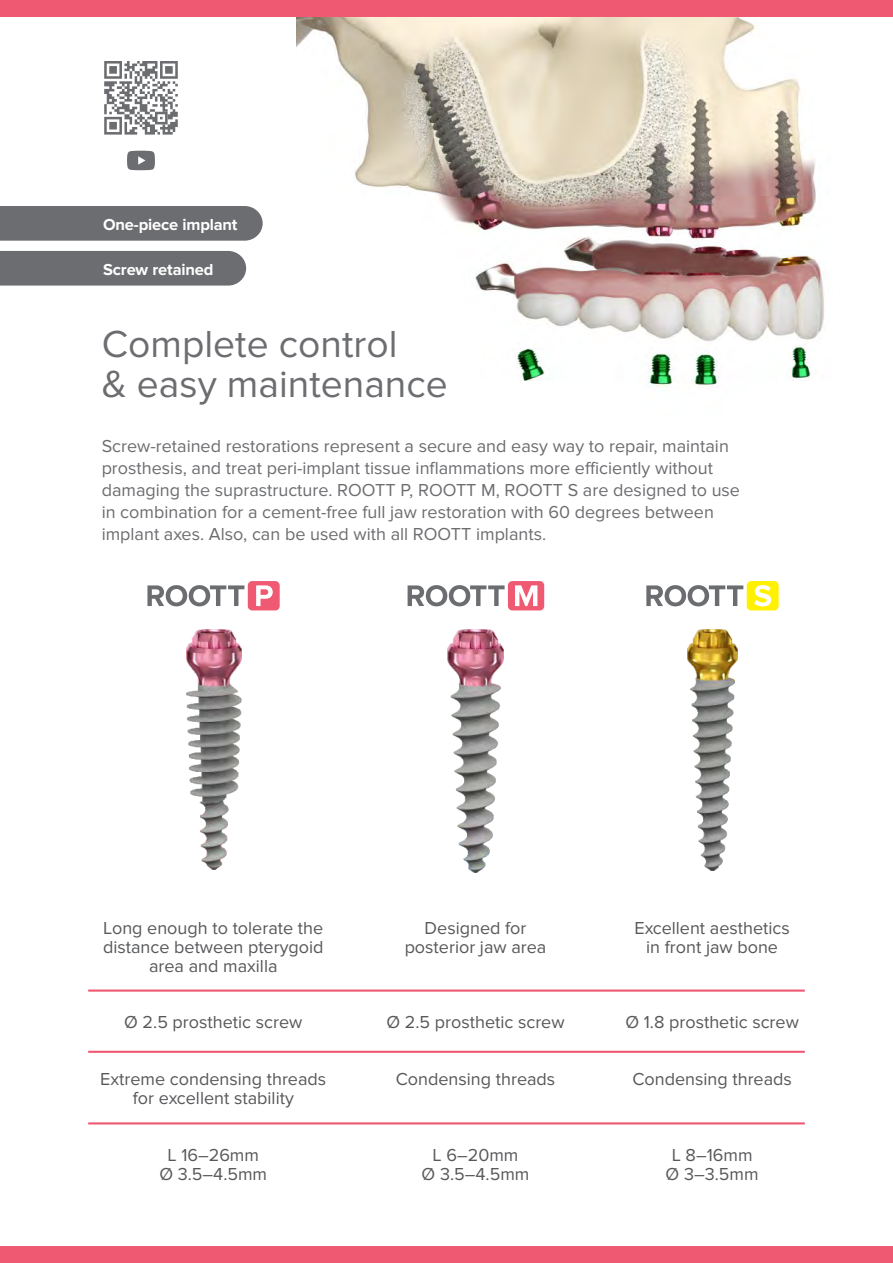
<style>
.page{position:relative;width:893px;height:1263px;background:#fff}
.page>*{position:absolute;margin:0;border:0;box-sizing:border-box;transform-origin:0 0}
.t1{font:39px/39.9px "Proxima Nova";color:#6c6d70}
.t2{font:18px/21.9px "Proxima Nova";color:#6c6d70}
.t3{font:18px/18.9px "Proxima Nova";color:#57585a;text-align:center}
.t4{font:700 16.5px "Proxima Nova";letter-spacing:-.01em;color:#fff}
</style>
<div class="page">
<img style="left:297px;top:17px;width:527px;height:373px">
<div style="left:0;top:206px;width:263px;height:35px;background:#6c6d70"></div>
<div style="left:0;top:1246px;width:893px;height:17px;background:#f05972"></div>
<div style="left:0;top:0;width:893px;height:17px;background:#f05972"></div>
<div style="left:0;top:251px;width:246px;height:35px;background:#6c6d70"></div>
<div style="left:508px;top:581px;width:36px;height:29px;background:#f05972;border-radius:4px"></div>
<svg style="left:408px;top:585px;width:97px;height:21px"></svg>
<svg style="left:515px;top:585px;width:22px;height:21px"></svg>
<svg style="left:147px;top:585px;width:97px;height:21px"></svg>
<div style="left:248px;top:581px;width:32px;height:29px;background:#f05972;border-radius:4px"></div>
<svg style="left:256px;top:585px;width:17px;height:21px"></svg>
<div style="left:747px;top:581px;width:32px;height:29px;background:#fff101;border-radius:4px"></div>
<svg style="left:646px;top:585px;width:97px;height:21px"></svg>
<svg style="left:754px;top:585px;width:17px;height:21px"></svg>
<img style="left:448px;top:629px;width:56px;height:243px">
<img style="left:687px;top:629px;width:51px;height:241px">
<img style="left:186px;top:629px;width:55px;height:240px">
<hr style="left:88px;top:989px;width:717px;height:3px;background:#f05972">
<hr style="left:88px;top:1051px;width:717px;height:2px;background:#f05972">
<hr style="left:88px;top:1122px;width:717px;height:2px;background:#f05972">
<svg style="left:104px;top:61px;width:74px;height:74px"></svg>
<svg style="left:127px;top:151px;width:28px;height:19px"></svg>
<p class="t4" style="left:103px;top:217px;width:136px">One-piece implant</p>
<p class="t4" style="left:103px;top:262px;width:112px">Screw retained</p>
<h1 class="t1" style="left:102px;top:326px;width:347px">Complete control<br>&amp; easy maintenance</h1>
<p class="t2" style="left:102px;top:436px;width:640px">Screw-retained restorations represent a secure and easy way to repair, maintain prosthesis, and treat peri-implant tissue inflammations more efficiently without damaging the suprastructure. ROOTT P, ROOTT M, ROOTT S are designed to use in combination for a cement-free full jaw restoration with 60 degrees between implant axes. Also, can be used with all ROOTT implants.</p>
<p class="t3" style="left:103px;top:919px;width:222px">Long enough to tolerate the distance between pterygoid area and maxilla</p>
<p class="t3" style="left:405px;top:919px;width:143px">Designed for posterior jaw area</p>
<p class="t3" style="left:634px;top:919px;width:157px">Excellent aesthetics in front jaw bone</p>
<p class="t3" style="left:124px;top:1014px;width:180px">Ø 2.5 prosthetic screw</p>
<p class="t3" style="left:386px;top:1014px;width:180px">Ø 2.5 prosthetic screw</p>
<p class="t3" style="left:625px;top:1014px;width:175px">Ø 1.8 prosthetic screw</p>
<p class="t3" style="left:100px;top:1070px;width:228px">Extreme condensing threads for excellent stability</p>
<p class="t3" style="left:396px;top:1070px;width:161px">Condensing threads</p>
<p class="t3" style="left:632px;top:1070px;width:161px">Condensing threads</p>
<p class="t3" style="left:159px;top:1146px;width:109px">L 16–26mm<br>Ø 3.5–4.5mm</p>
<p class="t3" style="left:422px;top:1146px;width:109px">L 6–20mm<br>Ø 3.5–4.5mm</p>
<p class="t3" style="left:666px;top:1146px;width:94px">L 8–16mm<br>Ø 3–3.5mm</p>
</div>
